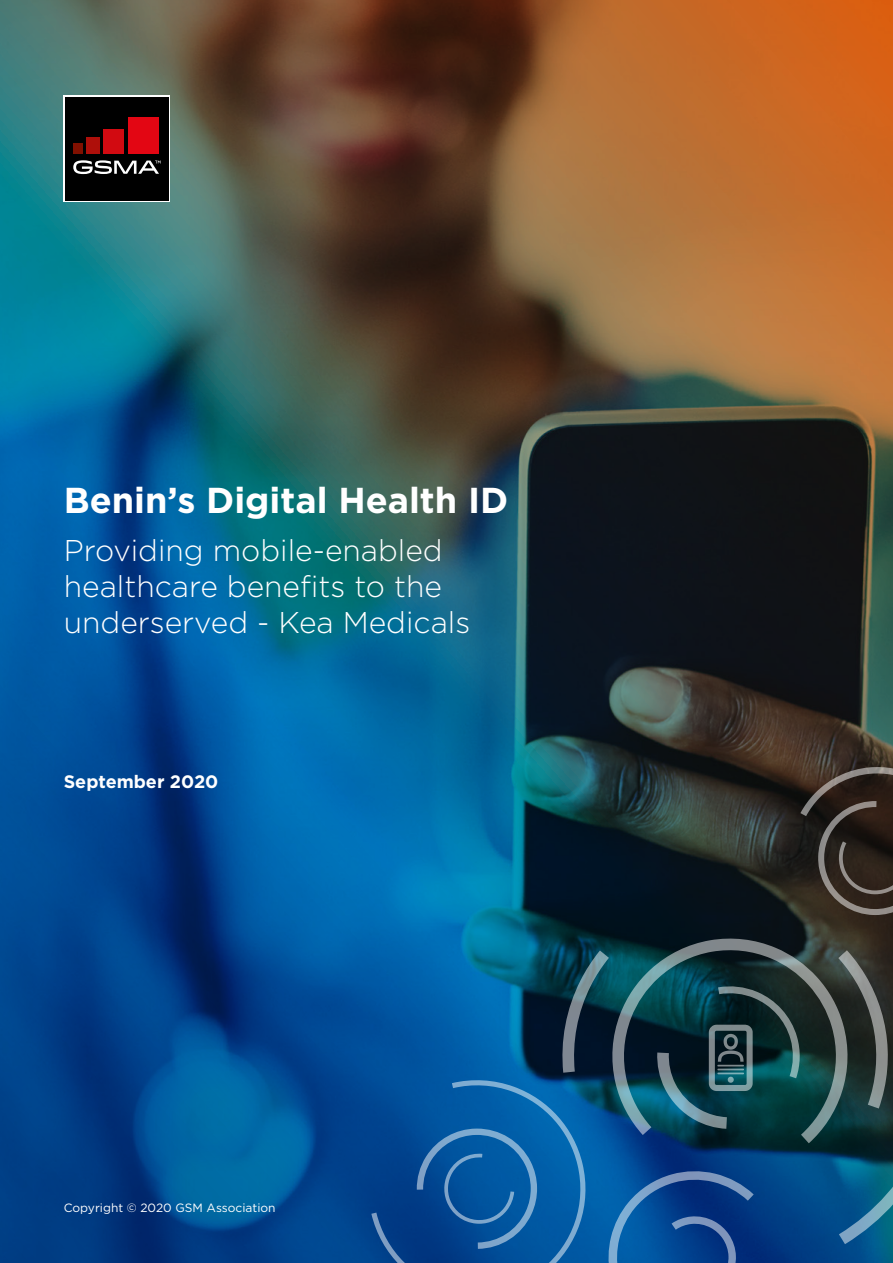
<style>
.page{position:relative;width:893px;height:1263px;background:#fff}
.page>*{position:absolute;margin:0;border:0;box-sizing:border-box;transform-origin:0 0}
.t1{font:700 36px "Gotham";color:#fff}
.t2{font:300 30px/36px "Gotham";color:#fff}
.t3{font:700 18px "Gotham";color:#fff}
.t4{font:12px "Gotham";color:#fff}
</style>
<div class="page">
<img style="left:0;top:0;width:893px;height:1263px">
<svg style="left:610px;top:936px;width:239px;height:207px;background:#2e4544"></svg>
<svg style="left:838px;top:950px;width:55px;height:294px;background:#2b4e58"></svg>
<svg style="left:800px;top:764px;width:93px;height:159px;background:#393029"></svg>
<div style="left:64px;top:96px;width:106px;height:106px;background:#fff"></div>
<div style="left:65px;top:97px;width:104px;height:104px;background:#000"></div>
<svg style="left:73px;top:160px;width:87px;height:14px"></svg>
<div style="left:74px;top:143px;width:9px;height:11px;background:#811000"></div>
<div style="left:86px;top:138px;width:14px;height:16px;background:#ae0f0a"></div>
<div style="left:103px;top:130px;width:21px;height:24px;background:#d20a11"></div>
<div style="left:128px;top:117px;width:30px;height:37px;background:#e30613"></div>
<svg style="left:371px;top:950px;width:430px;height:313px;background:#0c4e7f"></svg>
<p class="t1" style="left:64px;top:476px;width:446px">Benin’s Digital Health ID</p>
<p class="t2" style="left:64px;top:532px;width:408px">Providing mobile-enabled healthcare benefits to the underserved - Kea Medicals</p>
<p class="t3" style="left:64px;top:770px;width:156px">September 2020</p>
<p class="t4" style="left:64px;top:1200px;width:213px">Copyright © 2020 GSM Association</p>
</div>
